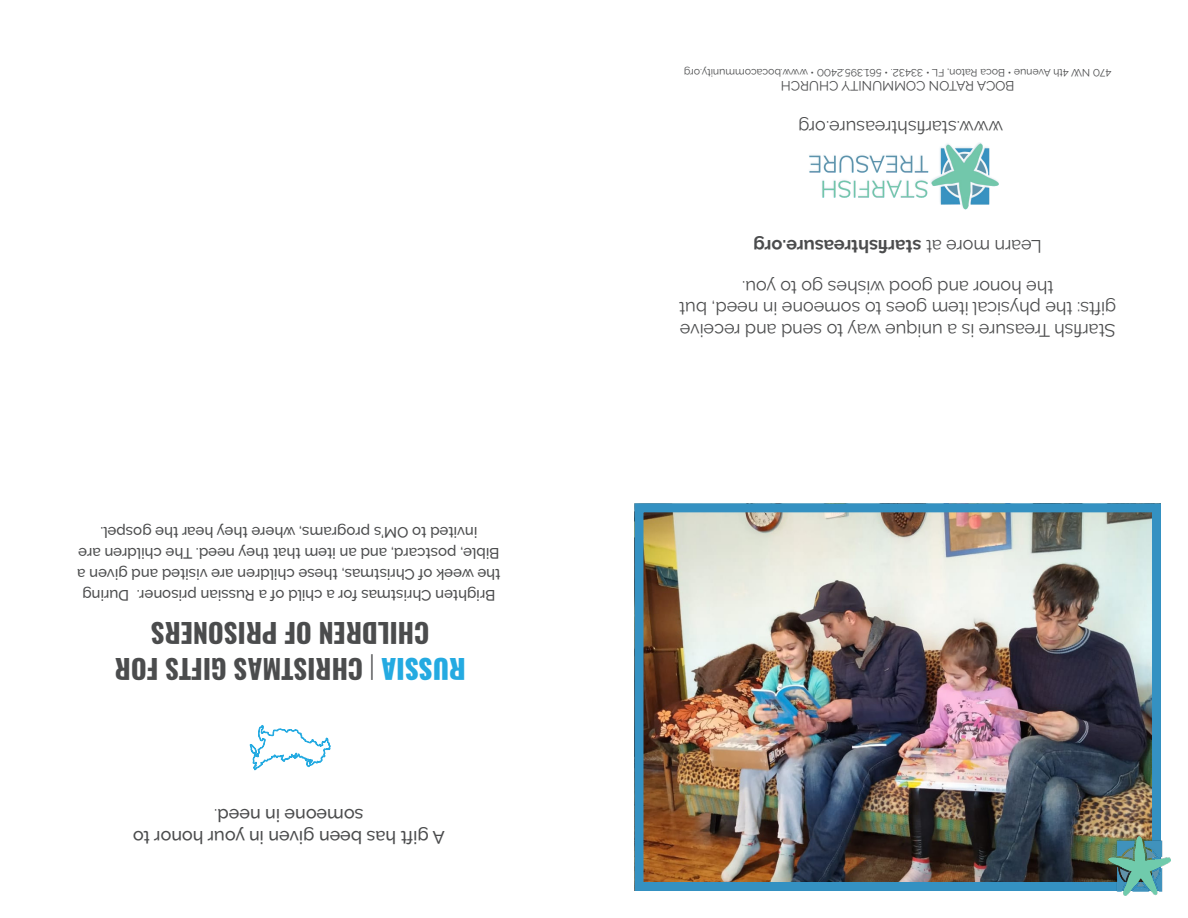
<style>
.page{position:relative;width:1188px;height:918px;background:#fff}
.page>*{position:absolute;margin:0;border:0;box-sizing:border-box;transform-origin:0 0}
.t1{font:700 27px "Oswald";color:#4b4c4d}
.t2{font:18px/21.6px "Raleway";color:#4b4c4d;text-align:center}
.t3{font:500 18px/21.6px "Raleway";color:#4b4c4d;text-align:center}
.t4{font:700 18px "Raleway";color:#4b4c4d}
.description_NEW{font:500 15px/21px "Raleway";color:#4b4c4d;text-align:center}
.t5{font:13.5px "Raleway";color:#4b4c4d}
.t6{font:10.5px "Raleway";color:#4b4c4d}
.s1{font-weight:800;color:#24aae1}
.s2{font-weight:200}
.s3{font-weight:400}
</style>
<div class="page">
<img style="left:644px;top:513px;width:507px;height:368px">
<div style="left:634px;top:503px;width:527px;height:388px;border:9px solid #3491c2"></div>
<img style="left:809px;top:143px;width:190px;height:67px">
<img style="left:1109px;top:837px;width:61px;height:59px">
<svg style="left:250px;top:725px;width:81px;height:45px"></svg>
<p class="description_NEW" style="left:500px;top:606px;width:425px;rotate:-180deg">Brighten Christmas for a child of a Russian prisoner. During the week of Christmas, these children are visited and given a Bible, postcard, and an item that they need. The children are invited to OM’s programs, where they hear the gospel.</p>
<p class="t1" style="left:430px;top:652px;width:280px;rotate:-180deg">CHILDREN OF PRISONERS</p>
<p class="t1" style="left:466px;top:688px;width:352px;rotate:-180deg"><span class="s1">RUSSIA</span> <span class="s2">|</span> CHRISTMAS GIFTS FOR</p>
<p class="t3" style="left:445px;top:848px;width:313px;rotate:-180deg">A gift has been given in your honor to someone in need<span class="s3">.</span></p>
<p class="t6" style="left:1111px;top:78px;width:429px;rotate:-180deg">470 NW 4th Avenue • Boca Raton, FL • 33432. • 561.395.2400 • www.bocacommunity.org</p>
<p class="t5" style="left:1014px;top:94px;width:235px;rotate:-180deg">BOCA RATON COMMUNITY CHURCH</p>
<p class="t2" style="left:1003px;top:138px;width:206px;rotate:-180deg">www.starfishtreasure.org</p>
<p class="t4" style="left:1042px;top:257px;width:290px;rotate:-180deg"><span class="s3">Learn more at</span> starfishtreasure.org</p>
<p class="t2" style="left:1116px;top:341px;width:439px;rotate:-180deg">Starfish Treasure is a unique way to send and receive gifts: the physical item goes to someone in need, but the honor and good wishes go to you.</p>
</div>
